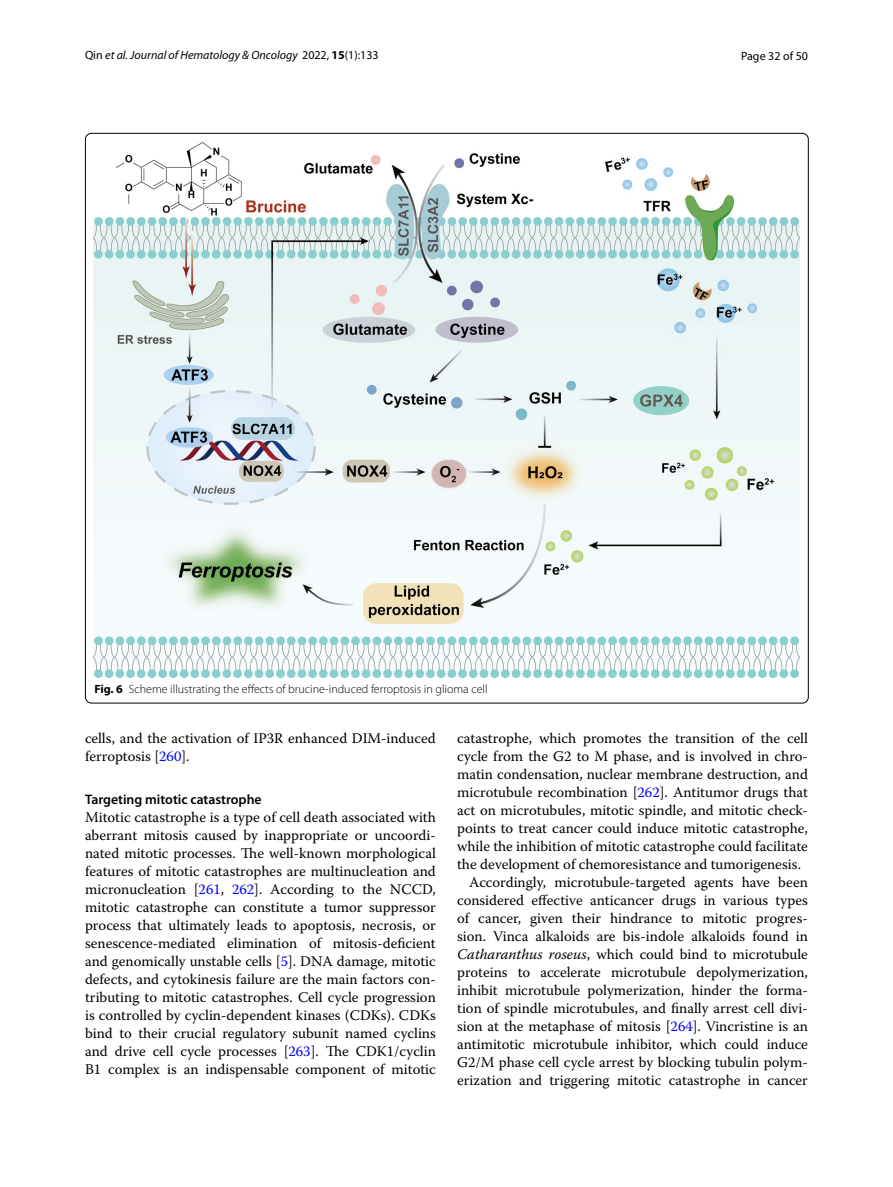
<style>
.page{position:relative;width:893px;height:1187px;background:#fff}
.page>*{position:absolute;margin:0;border:0;box-sizing:border-box;transform-origin:0 0}
.t1{font:14.7px/18px "Warnock Pro";color:#000}
.t2{font:600 13.8px "Myriad Pro";color:#000}
.t3{font:300 12px "Myriad Pro";color:#000}
.t4{font:italic 12px "Myriad Pro";color:#000}
.t5{font:12px "Myriad Pro";color:#000}
.s1{font-style:normal}
.s2{font-weight:700;font-style:normal}
.s3{font-weight:700}
.s4{color:#00f}
.s5{font-style:italic}
</style>
<div class="page">
<img style="left:94px;top:142px;width:706px;height:535px">
<p class="t4" style="left:85px;top:48px;width:295px"><span class="s1">Qin</span> et al. Journal of Hematology &amp; Oncology <span class="s1">2022,</span> <span class="s2">15</span><span class="s1">(1):133</span></p>
<p class="t5" style="left:741px;top:48px;width:68px">Page 32 of 50</p>
<p class="t3" style="left:94px;top:682px;width:395px"><span class="s3">Fig. 6</span> Scheme illustrating the effects of brucine-induced ferroptosis in glioma cell</p>
<p class="t1" style="left:85px;top:729px;width:352px">cells, and the activation of IP3R enhanced DIM-induced ferroptosis [<span class="s4">260</span>].</p>
<p class="t2" style="left:85px;top:790px;width:178px">Targeting mitotic catastrophe</p>
<p class="t1" style="left:85px;top:808px;width:352px;text-align:justify">Mitotic catastrophe is a type of cell death associated with aberrant mitosis caused by inappropriate or uncoordi&shy;nated mitotic processes. The well-known morphological features of mitotic catastrophes are multinucleation and micronucleation [<span class="s4">261</span>, <span class="s4">262</span>]. According to the NCCD, mitotic catastrophe can constitute a tumor suppressor process that ultimately leads to apoptosis, necrosis, or senescence-mediated elimination of mitosis-deficient and genomically unstable cells [<span class="s4">5</span>]. DNA damage, mitotic defects, and cytokinesis failure are the main factors con&shy;tributing to mitotic catastrophes. Cell cycle progression is controlled by cyclin-dependent kinases (CDKs). CDKs bind to their crucial regulatory subunit named cyclins and drive cell cycle processes [<span class="s4">263</span>]. The CDK1/cyclin B1 complex is an indispensable component of mitotic</p>
<p class="t1" style="left:457px;top:729px;width:352px">catastrophe, which promotes the transition of the cell</p>
<p class="t1" style="left:457px;top:747px;width:352px">cycle from the G2 to M phase, and is involved in chro-</p>
<p class="t1" style="left:457px;top:765px;width:352px">matin condensation, nuclear membrane destruction, and</p>
<p class="t1" style="left:457px;top:783px;width:352px">microtubule recombination [<span class="s4">262</span>]. Antitumor drugs that</p>
<p class="t1" style="left:457px;top:801px;width:352px">act on microtubules, mitotic spindle, and mitotic check-</p>
<p class="t1" style="left:457px;top:819px;width:352px">points to treat cancer could induce mitotic catastrophe,</p>
<p class="t1" style="left:457px;top:837px;width:352px">while the inhibition of mitotic catastrophe could facilitate</p>
<p class="t1" style="left:457px;top:855px;width:346px">the development of chemoresistance and tumorigenesis.</p>
<p class="t1" style="left:469px;top:873px;width:340px">Accordingly, microtubule-targeted agents have been</p>
<p class="t1" style="left:457px;top:891px;width:352px">considered effective anticancer drugs in various types</p>
<p class="t1" style="left:457px;top:909px;width:352px">of cancer, given their hindrance to mitotic progres-</p>
<p class="t1" style="left:457px;top:927px;width:352px">sion. Vinca alkaloids are bis-indole alkaloids found in</p>
<p class="t1" style="left:457px;top:945px;width:352px"><span class="s5">Catharanthus roseus</span>, which could bind to microtubule</p>
<p class="t1" style="left:457px;top:963px;width:352px">proteins to accelerate microtubule depolymerization,</p>
<p class="t1" style="left:457px;top:981px;width:352px">inhibit microtubule polymerization, hinder the forma-</p>
<p class="t1" style="left:457px;top:999px;width:352px">tion of spindle microtubules, and finally arrest cell divi-</p>
<p class="t1" style="left:457px;top:1017px;width:352px">sion at the metaphase of mitosis [<span class="s4">264</span>]. Vincristine is an</p>
<p class="t1" style="left:457px;top:1035px;width:352px">antimitotic microtubule inhibitor, which could induce</p>
<p class="t1" style="left:457px;top:1053px;width:352px">G2/M phase cell cycle arrest by blocking tubulin polym-</p>
<p class="t1" style="left:457px;top:1071px;width:352px">erization and triggering mitotic catastrophe in cancer</p>
</div>
